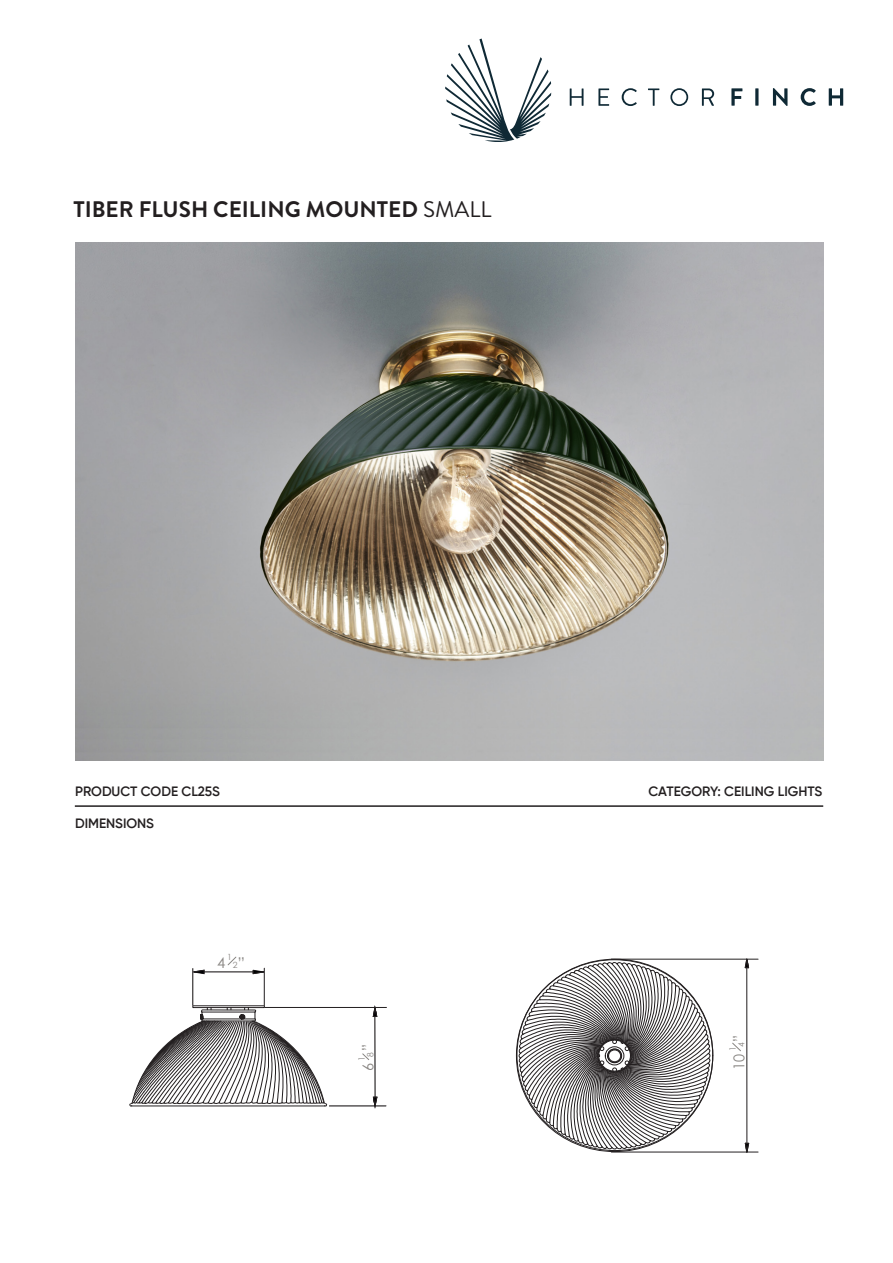
<style>
.page{position:relative;width:893px;height:1263px;background:#fff}
.page>*{position:absolute;margin:0;border:0;box-sizing:border-box;transform-origin:0 0}
.t1{font:700 22.5px "Brandon Grotesque";color:#231f20}
.t2{font:14.55px "Century Gothic";color:#888582}
.t3{font:600 13.5px "Gilroy";color:#231f20}
.t4{font:8.55px "Century Gothic";color:#888582}
.s1{font-weight:400}
</style>
<div class="page">
<hr style="left:75px;top:805px;width:748px;height:2px;background:#231f20">
<svg style="left:570px;top:88px;width:13px;height:18px"></svg>
<svg style="left:598px;top:88px;width:11px;height:18px"></svg>
<svg style="left:622px;top:88px;width:15px;height:18px"></svg>
<svg style="left:648px;top:88px;width:11px;height:18px"></svg>
<svg style="left:670px;top:88px;width:18px;height:18px"></svg>
<svg style="left:702px;top:88px;width:12px;height:18px"></svg>
<svg style="left:731px;top:88px;width:11px;height:18px"></svg>
<hr style="left:755px;top:88px;width:3px;height:18px;background:#0f2935">
<svg style="left:773px;top:88px;width:14px;height:18px"></svg>
<svg style="left:801px;top:88px;width:15px;height:18px"></svg>
<svg style="left:829px;top:88px;width:14px;height:18px"></svg>
<svg style="left:445px;top:39px;width:106px;height:103px"></svg>
<svg style="left:129px;top:957px;width:630px;height:196px"></svg>
<svg style="left:228px;top:956px;width:8px;height:9px"></svg>
<img style="left:75px;top:242px;width:748px;height:518px">
<svg style="left:359px;top:1006px;width:18px;height:102px"></svg>
<svg style="left:730px;top:1036px;width:15px;height:32px"></svg>
<h1 class="t1" style="left:73px;top:194px;width:420px">TIBER FLUSH CEILING MOUNTED <span class="s1">SMALL</span></h1>
<p class="t3" style="left:75px;top:783px;width:146px">PRODUCT CODE CL25S</p>
<p class="t3" style="left:648px;top:783px;width:175px">CATEGORY: CEILING LIGHTS</p>
<p class="t3" style="left:75px;top:815px;width:80px">DIMENSIONS</p>
<p class="t4" style="left:227px;top:951px;width:6px">1</p>
<p class="t2" style="left:217px;top:952px;width:30px">4 ”</p>
<p class="t4" style="left:233px;top:959px;width:6px">2</p>
</div>
